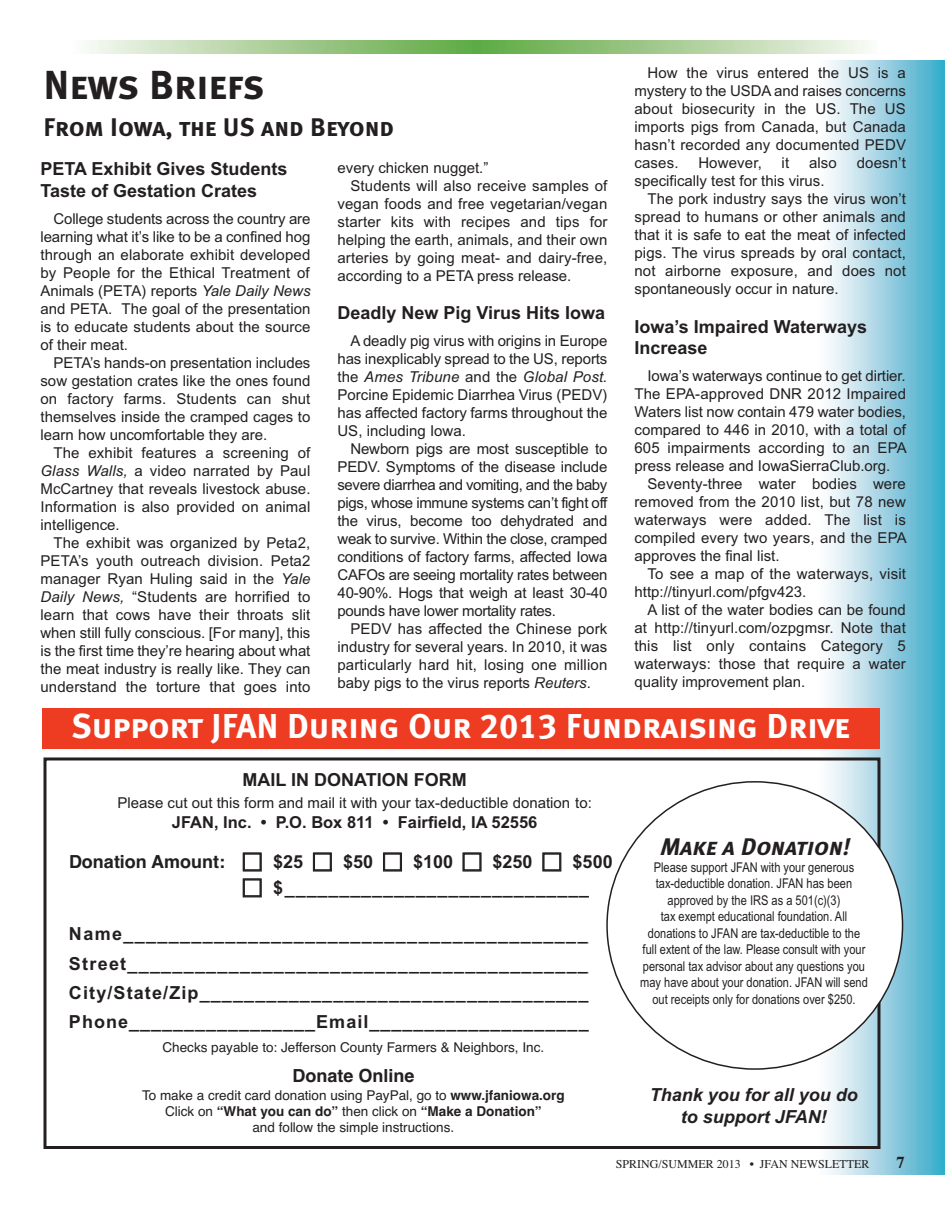
<style>
.page{position:relative;width:945px;height:1215px;background:#fff}
.page>*{position:absolute;margin:0;border:0;box-sizing:border-box;transform-origin:0 0}
.t1{font:40.5px "Meta Bank Bold Caps";color:#231f20}
.t2{font:34.5px "Meta Bank Bold Caps";color:#fff}
.t3{font:25.5px "Meta Bank Bold Caps";color:#231f20}
.t4{font:italic 24px "Meta Bank Bold Caps";color:#231f20}
.t5{font:700 18px/29.2px "Arial";color:#231f20}
.t6{font:italic 700 18px/21.6px "Arial";color:#231f20;text-align:center}
.t7{font:700 18px "Helvetica";color:#231f20}
.t8{font:700 16.5px "Arial";color:#231f20}
.t9{font:700 16.5px "Times";color:#231f20}
.t10{font:15px/18px "Arial";color:#231f20;text-align:justify}
.t11{font:13.5px/16.5px "Arial Narrow";color:#231f20;text-align:center}
.t12{font:13.5px/16.2px "Helvetica";color:#231f20;text-align:center}
.t13{font:12px "Times";color:#231f20}
.s1{font-style:italic}
.s2{font-weight:700}
</style>
<div class="page">
<img style="left:666px;top:60px;width:279px;height:1115px">
<svg style="left:87px;top:40px;width:780px;height:14px;background:#a8ce96"></svg>
<div style="left:44px;top:758px;width:836px;height:391px;border:3px solid #231f20"></div>
<div style="left:42px;top:708px;width:837px;height:40px;background:#ed3c22"></div>
<svg style="left:606px;top:781px;width:297px;height:289px"></svg>
<h1 class="t1" style="left:44px;top:70px;width:223px">News Briefs</h1>
<h3 class="t3" style="left:44px;top:118px;width:352px">From Iowa, the US and Beyond</h3>
<p class="t10" style="left:338px;top:159px;width:152px">every chicken nugget.”</p>
<p class="t10" style="left:350px;top:177px;width:259px">Students will also receive samples of</p>
<p class="t10" style="left:338px;top:195px;width:271px">vegan foods and free vegetarian/vegan</p>
<p class="t10" style="left:338px;top:213px;width:271px">starter kits with recipes and tips for</p>
<p class="t10" style="left:338px;top:231px;width:271px">helping the earth, animals, and their own</p>
<p class="t10" style="left:338px;top:249px;width:271px">arteries by going meat- and dairy-free,</p>
<p class="t10" style="left:338px;top:267px;width:235px">according to a PETA press release.</p>
<p class="t5" style="left:338px;top:298px;width:269px">Deadly New Pig Virus Hits Iowa</p>
<p class="t10" style="left:337px;top:332px;width:272px;text-indent:13px">A deadly pig virus with origins in Europe has inexplicably spread to the US, reports the <span class="s1">Ames Tribune</span> and the <span class="s1">Global Post.<br></span>Porcine Epidemic Diarrhea Virus (PEDV) has affected factory farms throughout the US, including Iowa.</p>
<p class="t10" style="left:337px;top:440px;width:272px;text-indent:13px">Newborn pigs are most susceptible to PEDV. Symptoms of the disease include severe diarrhea and vomiting, and the baby pigs, whose immune systems can’t fight off the virus, become too dehydrated and weak to survive. Within the close, cramped conditions of factory farms, affected Iowa CAFOs are seeing mortality rates between 40-90%. Hogs that weigh at least 30-40 pounds have lower mortality rates.</p>
<p class="t10" style="left:337px;top:620px;width:271px;text-indent:13px">PEDV has affected the Chinese pork industry for several years. In 2010, it was particularly hard hit, losing one million baby pigs to the virus reports <span class="s1">Reuters</span>.</p>
<p class="t5" style="left:40px;top:158px;width:249px;line-height:21.6px">PETA Exhibit Gives Students<br>Taste of Gestation Crates</p>
<p class="t10" style="left:40px;top:210px;width:272px;text-indent:13px">College students across the country are learning what it’s like to be a confined hog through an elaborate exhibit developed by People for the Ethical Treatment of Animals (PETA) reports <span class="s1">Yale Daily News </span>and PETA. The goal of the presentation is to educate students about the source of their meat.</p>
<p class="t10" style="left:40px;top:354px;width:272px;text-indent:13px">PETA’s hands-on presentation includes sow gestation crates like the ones found on factory farms. Students can shut themselves inside the cramped cages to learn how uncomfortable they are.</p>
<p class="t10" style="left:40px;top:444px;width:272px;text-indent:13px">The exhibit features a screening of <span class="s1">Glass Walls,</span> a video narrated by Paul McCartney that reveals livestock abuse.<br>Information is also provided on animal intelligence.</p>
<p class="t10" style="left:40px;top:534px;width:272px;text-indent:13px">The exhibit was organized by Peta2, PETA’s youth outreach division. Peta2 manager Ryan Huling said in the <span class="s1">Yale Daily News,</span> “Students are horrified to learn that cows have their throats slit when still fully conscious. [For many], this is the first time they’re hearing about what the meat industry is really like. They can understand the torture that goes into</p>
<p class="t10" style="left:634px;top:64px;width:273px;text-indent:13px">How the virus entered the US is a mystery to the USDA and raises concerns about biosecurity in the US. The US imports pigs from Canada, but Canada hasn’t recorded any documented PEDV cases.</p>
<p class="t10" style="left:698px;top:154px;width:65px">However,</p>
<p class="t10" style="left:782px;top:154px;width:9px">it</p>
<p class="t10" style="left:809px;top:154px;width:29px">also</p>
<p class="t10" style="left:857px;top:154px;width:51px">doesn’t</p>
<p class="t10" style="left:634px;top:172px;width:192px">specifically test for this virus.</p>
<p class="t10" style="left:647px;top:190px;width:260px">The pork industry says the virus won’t</p>
<p class="t10" style="left:634px;top:208px;width:273px">spread to humans or other animals and</p>
<p class="t10" style="left:634px;top:226px;width:273px">that it is safe to eat the meat of infected</p>
<p class="t10" style="left:634px;top:244px;width:273px">pigs. The virus spreads by oral contact,</p>
<p class="t10" style="left:634px;top:262px;width:273px">not airborne exposure, and does not</p>
<p class="t10" style="left:634px;top:280px;width:206px">spontaneously occur in nature.</p>
<p class="t5" style="left:634px;top:316px;width:234px;line-height:21.6px">Iowa’s Impaired Waterways<br>Increase</p>
<p class="t10" style="left:634px;top:367px;width:274px;text-indent:13px">Iowa’s waterways continue to get dirtier.<br>The EPA-approved DNR 2012 Impaired Waters list now contain 479 water bodies, compared to 446 in 2010, with a total of 605 impairments according to an EPA press release and IowaSierraClub.org.</p>
<p class="t10" style="left:634px;top:475px;width:274px;text-indent:13px">Seventy-three water bodies were removed from the 2010 list, but 78 new waterways were added. The list is compiled every two years, and the EPA approves the final list.</p>
<p class="t10" style="left:634px;top:565px;width:273px;text-indent:13px">To see a map of the waterways, visit http://tinyurl.com/pfgv423.</p>
<p class="t10" style="left:634px;top:601px;width:273px;text-indent:13px">A list of the water bodies can be found at http://tinyurl.com/ozpgmsr. Note that this list only contains Category 5 waterways: those that require a water quality improvement plan.</p>
<h2 class="t2" style="left:71px;top:713px;width:780px">Support JFAN During Our 2013 Fundraising Drive</h2>
<p class="t5" style="left:243px;top:765px;width:226px">MAIL IN DONATION FORM</p>
<p class="t10" style="left:118px;top:794px;width:476px">Please cut out this form and mail it with your tax-deductible donation to:</p>
<p class="t8" style="left:172px;top:813px;width:367px">JFAN, Inc. • P.O. Box 811 • Fairfield, IA 52556</p>
<p class="t7" style="left:69px;top:851px;width:158px">Donation Amount:</p>
<p class="t5" style="left:273px;top:847px;width:32px">$25</p>
<p class="t5" style="left:343px;top:847px;width:32px">$50</p>
<p class="t5" style="left:413px;top:847px;width:42px">$100</p>
<p class="t5" style="left:493px;top:847px;width:42px">$250</p>
<p class="t5" style="left:573px;top:847px;width:42px">$500</p>
<p class="t5" style="left:273px;top:873px;width:329px">$_____________________________</p>
<p class="t5" style="left:69px;top:920px;width:554px;text-align:justify">Name____________________________________________ Street____________________________________________ City/State/Zip______________________________________ Phone_________________Email_______________________</p>
<p class="t12" style="left:163px;top:1040px;width:383px">Checks payable to: Jefferson County Farmers &amp; Neighbors, Inc.</p>
<p class="t7" style="left:292px;top:1065px;width:124px">Donate Online</p>
<p class="t12" style="left:142px;top:1087px;width:424px">To make a credit card donation using PayPal, go to <span class="s2">www.jfaniowa.org<br></span>Click on <span class="s2">“What you can do”</span> then click on <span class="s2">“Make a Donation”<br></span>and follow the simple instructions.</p>
<h3 class="t4" style="left:659px;top:838px;width:196px">Make a Donation!</h3>
<p class="t11" style="left:640px;top:859px;width:229px">Please support JFAN with your generous tax-deductible donation. JFAN has been approved by the IRS as a 501(c)(3)<br>tax exempt educational foundation. All donations to JFAN are tax-deductible to the full extent of the law. Please consult with your personal tax advisor about any questions you may have about your donation. JFAN will send out receipts only for donations over $250.</p>
<p class="t6" style="left:650px;top:1084px;width:210px">Thank you for all you do to support JFAN!</p>
<p class="t13" style="left:616px;top:1157px;width:255px">SPRING/SUMMER 2013 • JFAN NEWSLETTER</p>
<p class="t9" style="left:896px;top:1153px;width:10px">7</p>
</div>
